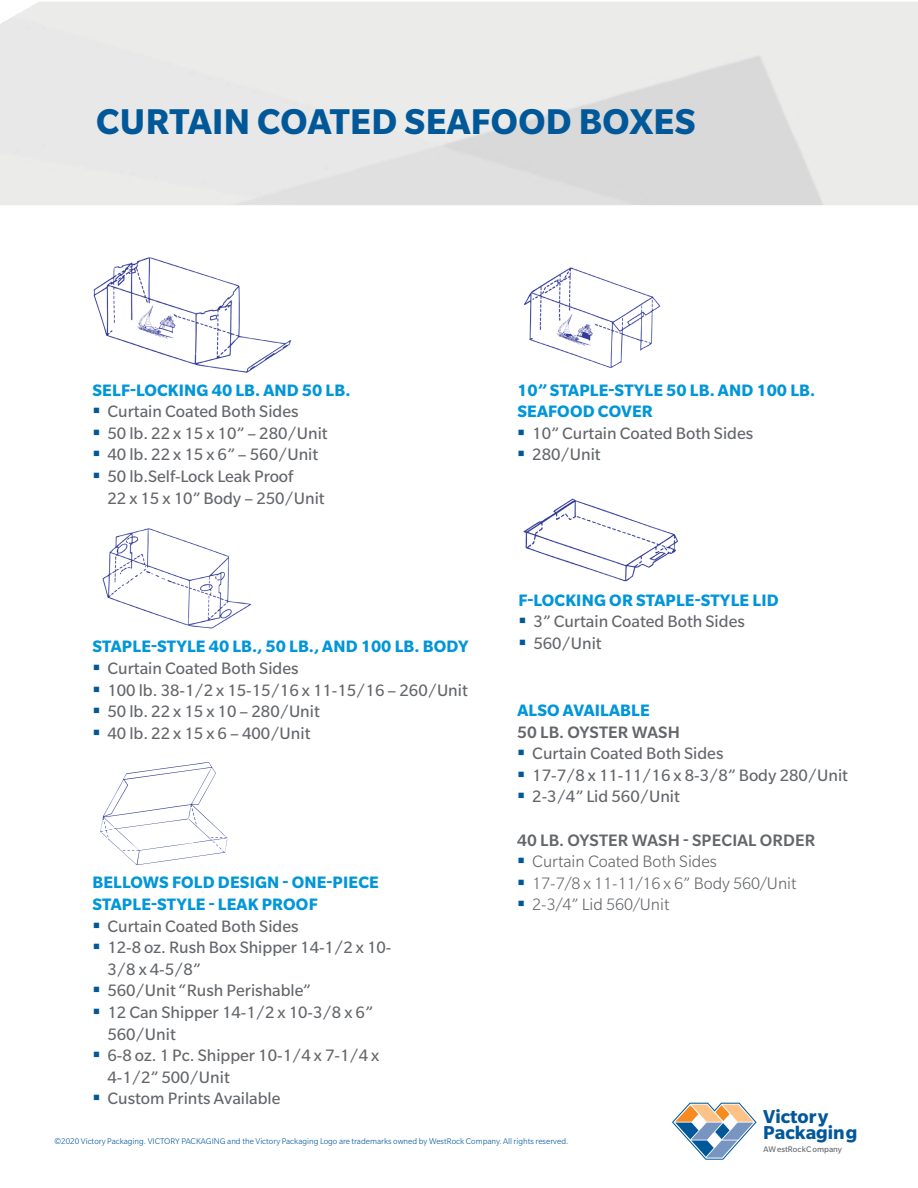
<style>
.page{position:relative;width:918px;height:1188px;background:#fff}
.page>*{position:absolute;margin:0;border:0;box-sizing:border-box;transform-origin:0 0}
._3__Title{font:700 39px "Slate Pro";letter-spacing:.01em;color:#015899}
.t1{font:700 20.25px/16px "Slate Pro";color:#015899}
.t2{font:18px/21.6px "Slate Pro";color:#63666a}
._1__header_12pt{font:700 18px/21.6px "Slate Pro";letter-spacing:.01em;color:#0096d9}
.t3{font:300 18px "Slate Pro";color:#63666a}
._1__header_12pt-2{font:500 18px/21.6px "Slate Pro";letter-spacing:.01em;color:#63666a}
.body_copy_12pt{font:500 18px "Slate Pro";letter-spacing:.01em;color:#63666a}
.t4{font:300 9px "Slate Pro";color:#015899}
.t5{font:8.85px "Slate Pro";color:#63656a}
.s1{font-weight:700;color:#0096d9}
</style>
<div class="page">
<svg style="left:672px;top:1103px;width:85px;height:57px"></svg>
<img style="left:93px;top:257px;width:198px;height:116px">
<img style="left:523px;top:498px;width:155px;height:84px">
<img style="left:102px;top:528px;width:150px;height:101px">
<img style="left:523px;top:267px;width:138px;height:101px">
<img style="left:100px;top:762px;width:128px;height:104px">
<p class="_3__Title" style="left:96px;top:100px;width:601px">CURTAIN COATED SEAFOOD BOXES</p>
<p class="_1__header_12pt" style="left:92px;top:379px;width:260px">SELF-LOCKING 40 LB. AND 50 LB.</p>
<p class="t2" style="left:107px;top:401px;width:193px">Curtain Coated Both Sides</p>
<p class="t2" style="left:107px;top:422px;width:222px">50 lb. 22 x 15 x 10” – 280/Unit</p>
<p class="t2" style="left:107px;top:444px;width:212px">40 lb. 22 x 15 x 6” – 560/Unit</p>
<p class="t2" style="left:107px;top:465px;width:219px">50 lb.Self-Lock Leak Proof<br>22 x 15 x 10” Body – 250/Unit</p>
<p class="_1__header_12pt" style="left:517px;top:379px;width:299px">10” STAPLE-STYLE 50 LB. AND 100 LB.<br>SEAFOOD COVER</p>
<p class="t2" style="left:532px;top:422px;width:222px">10” Curtain Coated Both Sides</p>
<p class="t2" style="left:532px;top:444px;width:70px">280/Unit</p>
<p class="_1__header_12pt" style="left:518px;top:589px;width:262px">F-LOCKING OR STAPLE-STYLE LID</p>
<p class="t2" style="left:533px;top:611px;width:213px">3” Curtain Coated Both Sides</p>
<p class="_1__header_12pt" style="left:92px;top:636px;width:378px">STAPLE-STYLE 40 LB., 50 LB., AND 100 LB. BODY</p>
<p class="t2" style="left:533px;top:632px;width:70px">560/Unit</p>
<p class="t2" style="left:107px;top:657px;width:193px">Curtain Coated Both Sides</p>
<p class="t2" style="left:107px;top:679px;width:362px">100 lb. 38-1/2 x 15-15/16 x 11-15/16 – 260/Unit</p>
<p class="t2" style="left:107px;top:701px;width:214px">50 lb. 22 x 15 x 10 – 280/Unit</p>
<p class="t2" style="left:107px;top:722px;width:205px">40 lb. 22 x 15 x 6 – 400/Unit</p>
<p class="_1__header_12pt-2" style="left:517px;top:699px;width:164px"><span class="s1">ALSO AVAILABLE<br></span>50 LB. OYSTER WASH</p>
<p class="t2" style="left:532px;top:743px;width:193px">Curtain Coated Both Sides</p>
<p class="t2" style="left:532px;top:764px;width:317px">17-7/8 x 11-11/16 x 8-3/8” Body 280/Unit</p>
<p class="t2" style="left:532px;top:786px;width:149px">2-3/4” Lid 560/Unit</p>
<p class="body_copy_12pt" style="left:517px;top:830px;width:300px">40 LB. OYSTER WASH - SPECIAL ORDER</p>
<p class="t3" style="left:532px;top:852px;width:186px">Curtain Coated Both Sides</p>
<p class="t3" style="left:532px;top:874px;width:266px">17-7/8 x 11-11/16 x 6” Body 560/Unit</p>
<p class="t3" style="left:532px;top:895px;width:139px">2-3/4” Lid 560/Unit</p>
<p class="_1__header_12pt" style="left:92px;top:872px;width:288px">BELLOWS FOLD DESIGN - ONE-PIECE<br>STAPLE-STYLE - LEAK PROOF</p>
<p class="t2" style="left:107px;top:915px;width:193px">Curtain Coated Both Sides</p>
<p class="t2" style="left:107px;top:937px;width:286px">12-8 oz. Rush Box Shipper 14-1/2 x 10-<br>3/8 x 4-5/8”</p>
<p class="t2" style="left:107px;top:980px;width:205px">560/Unit “Rush Perishable”</p>
<p class="t2" style="left:107px;top:1001px;width:267px">12 Can Shipper 14-1/2 x 10-3/8 x 6”<br>560/Unit</p>
<p class="t2" style="left:107px;top:1045px;width:273px">6-8 oz. 1 Pc. Shipper 10-1/4 x 7-1/4 x<br>4-1/2” 500/Unit</p>
<p class="t2" style="left:107px;top:1088px;width:175px">Custom Prints Available</p>
<p class="t4" style="left:55px;top:1136px;width:515px">©2020 Victory Packaging. VICTORY PACKAGING and the Victory Packaging Logo are trademarks owned by WestRock Company. All rights reserved.</p>
<p class="t1" style="left:763px;top:1108px;width:96px">Victory<br>Packaging</p>
<p class="t5" style="left:764px;top:1145px;width:80px">AWestRockCompany</p>
</div>
